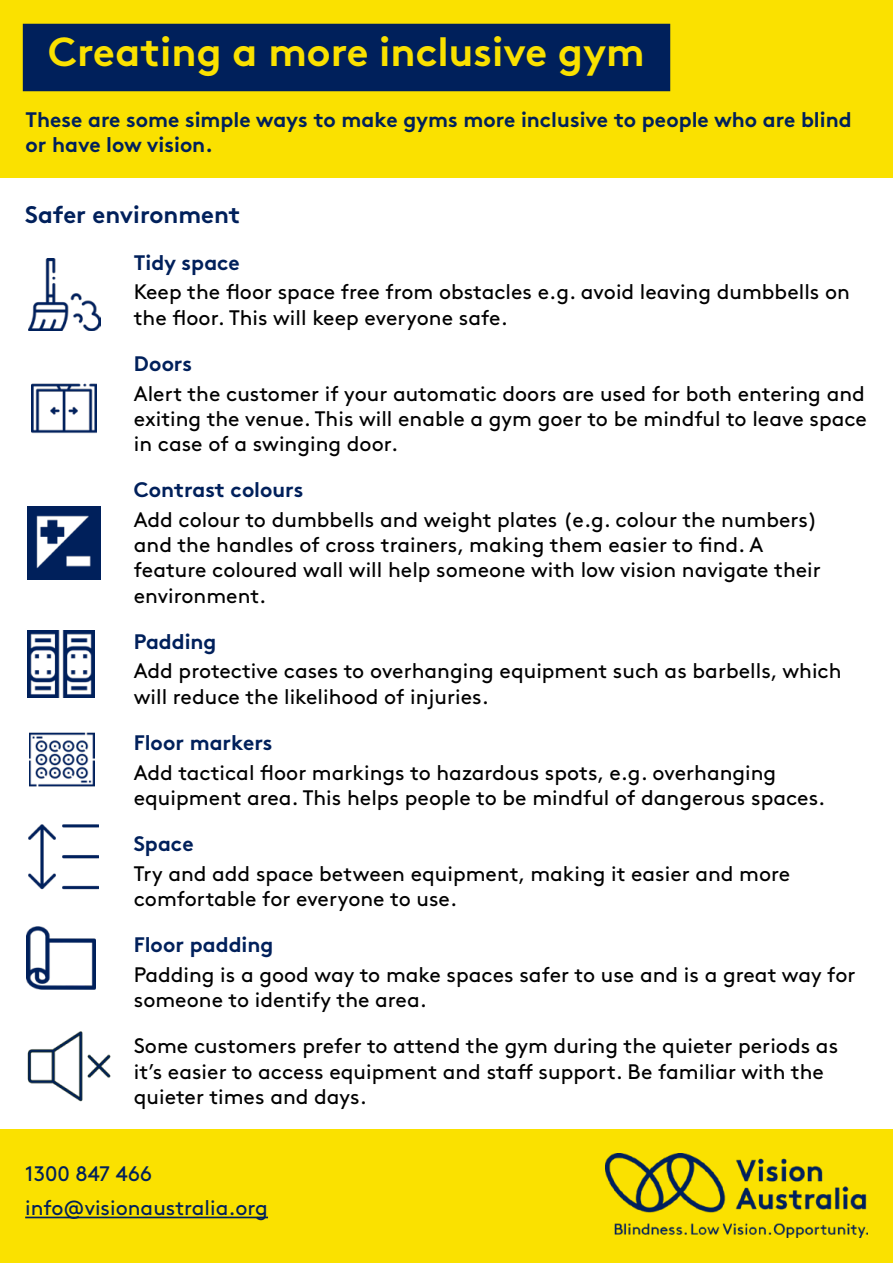
<style>
.page{position:relative;width:893px;height:1263px;background:#fff}
.page>*{position:absolute;margin:0;border:0;box-sizing:border-box;transform-origin:0 0}
.heaHeading_1{font:700 40.5px "Brown Pro";color:#fae100}
.Heading_2{font:700 24px "Brown Pro";color:#00205b}
.t1{font:21px/25.2px "Brown Pro";color:#000}
.t2{font:700 21px/25.5px "Brown Pro";color:#00205b}
.t3{font:21px "Brown Pro";color:#00205b}
</style>
<div class="page">
<div style="left:0;top:0;width:893px;height:178px;background:#fae100"></div>
<div style="left:23px;top:24px;width:647px;height:67px;background:#00205b"></div>
<img style="left:28px;top:259px;width:72px;height:72px">
<img style="left:32px;top:383px;width:65px;height:51px">
<img style="left:28px;top:506px;width:73px;height:73px">
<img style="left:27px;top:926px;width:69px;height:64px">
<img style="left:28px;top:824px;width:70px;height:66px">
<img style="left:28px;top:631px;width:67px;height:67px">
<img style="left:30px;top:732px;width:65px;height:55px">
<div style="left:0;top:1129px;width:893px;height:134px;background:#fae100"></div>
<img style="left:605px;top:1154px;width:262px;height:83px">
<hr style="left:25px;top:1216px;width:243px;height:2px;background:#00205b">
<img style="left:27px;top:1031px;width:84px;height:71px">
<h1 class="heaHeading_1" style="left:48px;top:19px;width:598px">Creating a more inclusive gym</h1>
<p class="t2" style="left:26px;top:104px;width:828px">These are some simple ways to make gyms more inclusive to people who are blind or have low vision.</p>
<h2 class="Heading_2" style="left:25px;top:195px;width:217px">Safer environment</h2>
<p class="t2" style="left:134px;top:248px;width:108px">Tidy space</p>
<p class="t1" style="left:134px;top:278px;width:718px">Keep the floor space free from obstacles e.g. avoid leaving dumbbells on the floor. This will keep everyone safe.</p>
<p class="t2" style="left:134px;top:349px;width:60px">Doors</p>
<p class="t1" style="left:134px;top:379px;width:735px;text-align:justify">Alert the customer if your automatic doors are used for both entering and exiting the venue. This will enable a gym goer to be mindful to leave space in case of a swinging door.</p>
<p class="t2" style="left:134px;top:475px;width:171px">Contrast colours</p>
<p class="t1" style="left:134px;top:505px;width:689px">Add colour to dumbbells and weight plates (e.g. colour the numbers) and the handles of cross trainers, making them easier to find. A feature coloured wall will help someone with low vision navigate their environment.</p>
<p class="t2" style="left:134px;top:627px;width:84px">Padding</p>
<p class="t1" style="left:134px;top:657px;width:709px">Add protective cases to overhanging equipment such as barbells, which will reduce the likelihood of injuries.</p>
<p class="t2" style="left:134px;top:728px;width:140px">Floor markers</p>
<p class="t1" style="left:134px;top:758px;width:693px">Add tactical floor markings to hazardous spots, e.g. overhanging equipment area. This helps people to be mindful of dangerous spaces.</p>
<p class="t2" style="left:134px;top:829px;width:61px">Space</p>
<p class="t1" style="left:134px;top:859px;width:658px">Try and add space between equipment, making it easier and more comfortable for everyone to use.</p>
<p class="t2" style="left:134px;top:930px;width:141px">Floor padding</p>
<p class="t1" style="left:134px;top:960px;width:723px">Padding is a good way to make spaces safer to use and is a great way for someone to identify the area.</p>
<p class="t1" style="left:134px;top:1032px;width:706px">Some customers prefer to attend the gym during the quieter periods as it’s easier to access equipment and staff support. Be familiar with the quieter times and days.</p>
<p class="t3" style="left:25px;top:1157px;width:129px">1300 847 466</p>
<p class="t3" style="left:25px;top:1192px;width:244px">info@visionaustralia.org</p>
</div>
